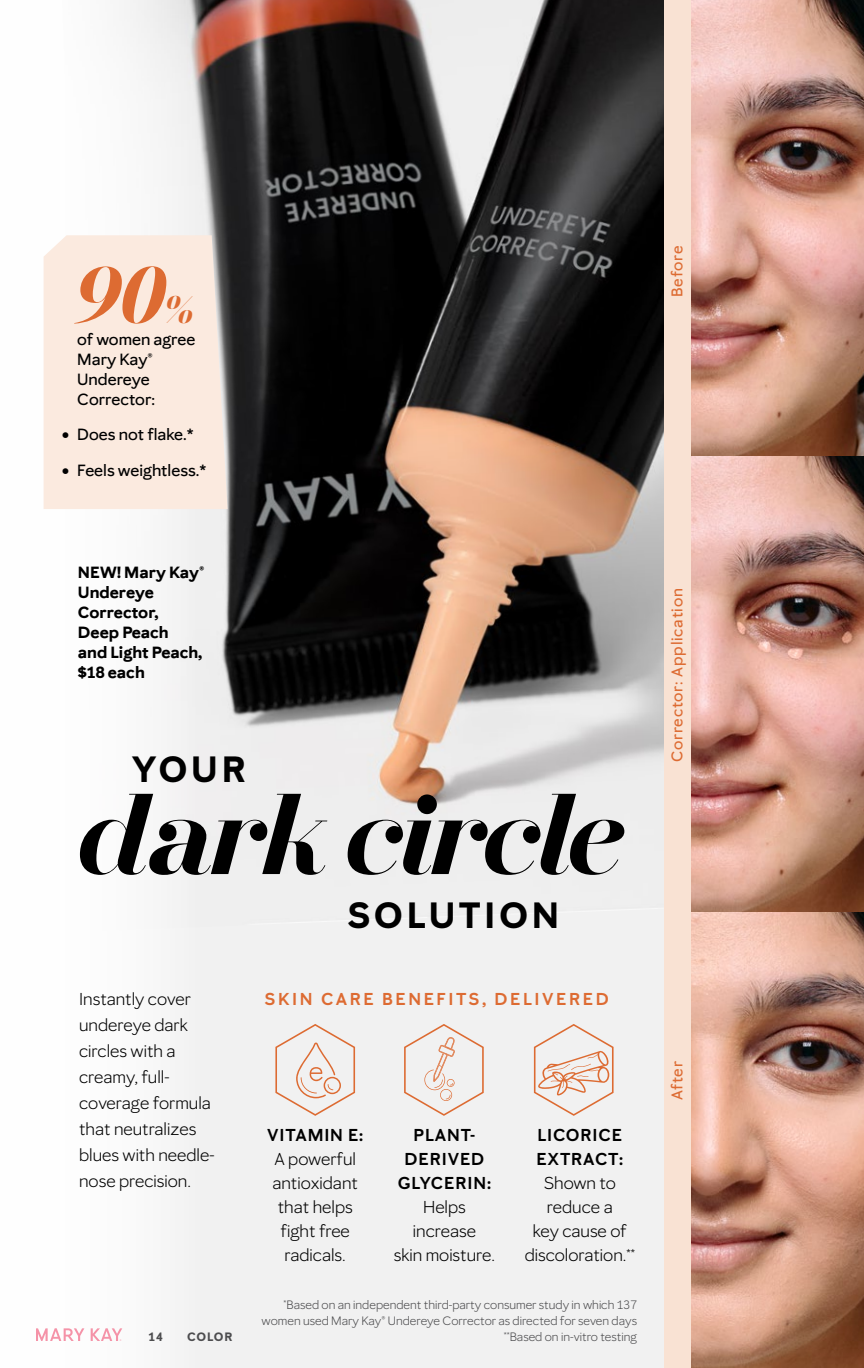
<style>
.page{position:relative;width:864px;height:1368px;background:#fff}
.page>*{position:absolute;margin:0;border:0;box-sizing:border-box;transform-origin:0 0}
.General_Body_Copy{font:italic 700 107px "Mary Kay Serif 100";letter-spacing:-.03em;color:#000}
.General_Body_Copy-2{font:italic 700 78.6px "Mary Kay Serif 100";color:#dd6b32}
.General_Body_Copy-3{font:700 36px "Mary Kay Sans";letter-spacing:.1em;color:#000}
.Primary_-_body_copy{font:17px/24px "Mary Kay Sans";color:#000;text-align:center}
.Primary_-_body_copy-2{font:600 17px "Mary Kay Sans";letter-spacing:.15em;color:#dd6b32}
.Secondary_-_body_copy{font:500 16px/20px "Mary Kay Sans";color:#000}
.Primary_-_body_copy-3{font:700 16px/20px "Mary Kay Sans";color:#000}
.Secondary_-_body_copy-2{font:500 15.4px "Mary Kay Sans";letter-spacing:.05em;color:#dd6b32}
.Disclaimer___Footnote{font:12px/16px "Mary Kay Sans";color:#4d4d4f;text-align:right}
.MASTER_Spread_Footer{font:700 12px "Mary Kay Sans";letter-spacing:.08em;color:#4d4d4f}
.s1{font-size:37.8px}
.s2{font-weight:600}
</style>
<div class="page">
<div style="left:0;top:0;width:681px;height:1368px;background:linear-gradient(to right,#fafafa,#ededed)"></div>
<img style="left:62px;top:0;width:602px;height:931px">
<div style="left:44px;top:235px;width:184px;height:274px;background:#fbeadf"></div>
<svg style="left:275px;top:1024px;width:80px;height:92px"></svg>
<svg style="left:404px;top:1024px;width:80px;height:92px"></svg>
<svg style="left:534px;top:1024px;width:80px;height:92px"></svg>
<img style="left:691px;top:0;width:172px;height:1368px">
<div style="left:664px;top:0;width:27px;height:1368px;background:#f9e2d3"></div>
<svg style="left:863px;top:663px;width:1px;height:705px"></svg>
<img style="left:863px;top:0;width:1px;height:663px">
<svg style="left:36px;top:1328px;width:48px;height:13px"></svg>
<svg style="left:91px;top:1328px;width:31px;height:13px"></svg>
<p class="General_Body_Copy-2" style="left:76px;top:243px;width:119px">90<span class="s1">%</span></p>
<p class="Secondary_-_body_copy" style="left:77px;top:329px;width:120px">of women agree<br>Mary Kay®<br>Undereye<br>Corrector:</p>
<p class="Secondary_-_body_copy" style="left:62px;top:425px;width:133px">• Does not flake.*</p>
<p class="Secondary_-_body_copy" style="left:62px;top:460px;width:146px">• Feels weightless.*</p>
<p class="Secondary_-_body_copy-2" style="left:668px;top:297px;width:53px;rotate:-90deg">Before</p>
<p class="Primary_-_body_copy-3" style="left:78px;top:562px;width:128px">NEW! Mary Kay®<br>Undereye<br>Corrector,<br>Deep Peach<br>and Light Peach, $18 each</p>
<p class="General_Body_Copy-3" style="left:132px;top:748px;width:115px">YOUR</p>
<p class="General_Body_Copy" style="left:77px;top:766px;width:550px">dark circle</p>
<p class="Primary_-_body_copy" style="left:79px;top:986px;width:137px;line-height:26px;text-align:left">Instantly cover undereye dark circles with a creamy, full&shy;coverage formula that neutralizes blues with needle&shy;nose precision.</p>
<p class="MASTER_Spread_Footer" style="left:149px;top:1329px;width:16px">14</p>
<p class="MASTER_Spread_Footer" style="left:187px;top:1329px;width:47px">COLOR</p>
<p class="General_Body_Copy-3" style="left:347px;top:893px;width:214px">SOLUTION</p>
<p class="Primary_-_body_copy-2" style="left:265px;top:988px;width:346px">SKIN CARE BENEFITS, DELIVERED</p>
<p class="Primary_-_body_copy" style="left:267px;top:1123px;width:98px"><span class="s2">VITAMIN E:<br></span>A powerful antioxidant that helps fight free radicals.</p>
<p class="Primary_-_body_copy" style="left:394px;top:1123px;width:103px"><span class="s2">PLANT-<br>DERIVED<br>GLYCERIN:<br></span>Helps increase<br>skin moisture.</p>
<p class="Primary_-_body_copy" style="left:525px;top:1123px;width:112px"><span class="s2">LICORICE<br>EXTRACT:<br></span>Shown to reduce a<br>key cause of discoloration.<sup>**</sup></p>
<p class="Disclaimer___Footnote" style="left:262px;top:1297px;width:377px"><sup>*</sup>Based on an independent third-party consumer study in which 137 women used Mary Kay® Undereye Corrector as directed for seven days</p>
<p class="Disclaimer___Footnote" style="left:504px;top:1329px;width:135px"><sup>**</sup>Based on in-vitro testing</p>
<p class="Secondary_-_body_copy-2" style="left:668px;top:762px;width:176px;rotate:-90deg">Corrector: Application</p>
<p class="Secondary_-_body_copy-2" style="left:668px;top:1100px;width:41px;rotate:-90deg">After</p>
</div>
